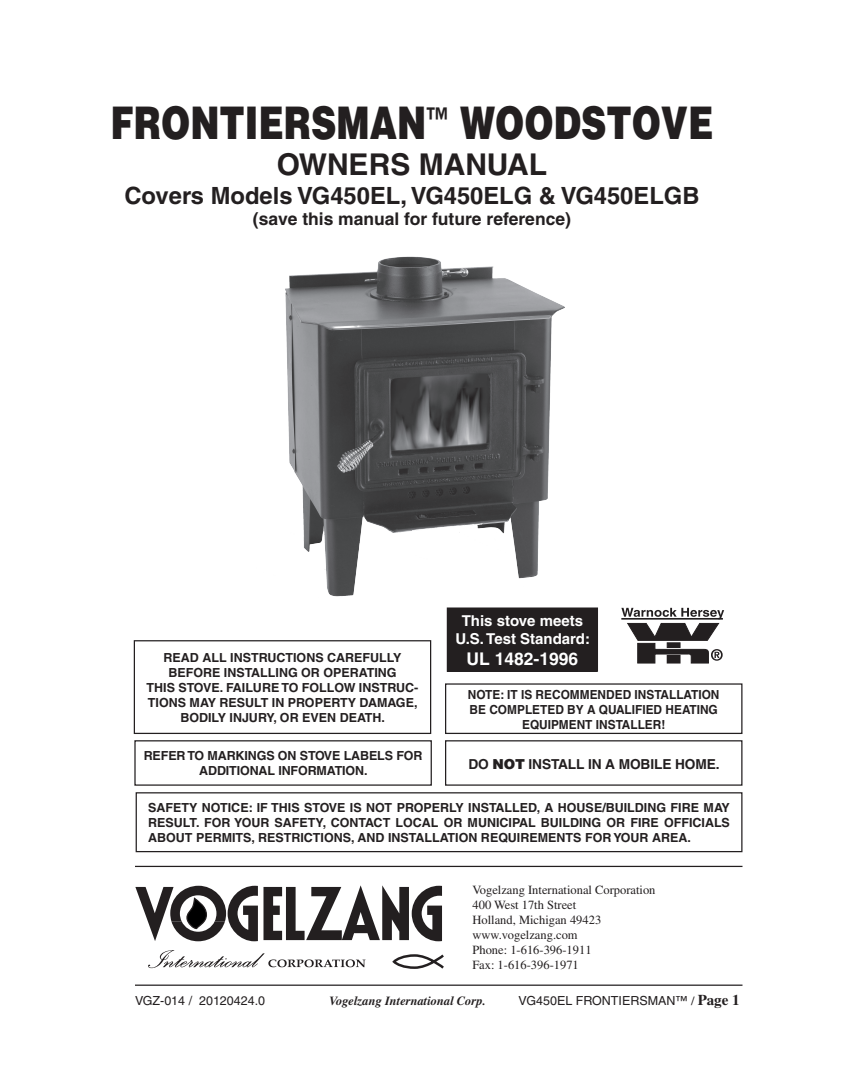
<style>
.page{position:relative;width:855px;height:1080px;background:#fff}
.page>*{position:absolute;margin:0;border:0;box-sizing:border-box;transform-origin:0 0}
.t1{font:900 45px "Helvetica";color:#231f20;scale:.78 1}
.t2{font:700 30px "Helvetica";color:#231f20}
.t3{font:700 23.75px "Helvetica";color:#231f20}
.t4{font:700 17.5px "Helvetica";color:#231f20}
.t5{font:700 17.5px "Helvetica";color:#fff}
.t6{font:700 15px/18px "Helvetica";color:#fff;text-align:center}
.t7{font:700 13.75px "Helvetica";letter-spacing:-.01em;color:#231f20}
.t8{font:900 13.75px "Helvetica";color:#231f20}
.t9{font:700 12.5px/15px "Helvetica";color:#231f20}
.t10{font:12.5px/15px "Times";color:#231f20}
.t11{font:700 12.5px/15px "Helvetica";color:#231f20;scale:.95 1}
.t12{font:12.5px "Helvetica";color:#231f20}
.t13{font:italic 700 12.5px "Times";color:#231f20}
.s1{font-weight:700}
.s2{font-family:"Times"}
.s3{font-family:"Times";font-weight:700;font-size:15px}
</style>
<div class="page">
<hr style="left:135px;top:985px;width:607px;height:1px;background:#231f20">
<img style="left:285px;top:256px;width:300px;height:360px">
<hr style="left:135px;top:866px;width:607px;height:1px;background:#231f20">
<svg style="left:135px;top:885px;width:307px;height:56px"></svg>
<svg style="left:148px;top:950px;width:217px;height:18px"></svg>
<svg style="left:392px;top:954px;width:52px;height:15px"></svg>
<div style="left:447px;top:608px;width:150px;height:63px;background:#231f20"></div>
<div style="left:447px;top:608px;width:151px;height:64px;border:1px solid #231f20"></div>
<svg style="left:621px;top:608px;width:103px;height:55px"></svg>
<div style="left:134px;top:640px;width:297px;height:94px;border:1px solid #231f20"></div>
<div style="left:445px;top:683px;width:297px;height:51px;border:1px solid #231f20"></div>
<div style="left:445px;top:740px;width:297px;height:46px;border:1px solid #231f20"></div>
<div style="left:134px;top:740px;width:298px;height:46px;border:1px solid #231f20"></div>
<div style="left:136px;top:792px;width:606px;height:60px;border:1px solid #231f20"></div>
<h1 class="t1" style="left:110px;top:94px;width:775px">FRONTIERSMAN<sup>™</sup> WOODSTOVE</h1>
<h2 class="t2" style="left:277px;top:147px;width:272px">OWNERS MANUAL</h2>
<h3 class="t3" style="left:124px;top:181px;width:577px">COVERS MODELS VG450EL, VG450ELG &amp; VG450ELGB</h3>
<h3 class="t4" style="left:253px;top:208px;width:320px">(SAVE THIS MANUAL FOR FUTURE REFERENCE)</h3>
<p class="t6" style="left:455px;top:611px;width:136px">THIS STOVE MEETS<br>U.S. TEST STANDARD:</p>
<p class="t9" style="left:164px;top:650px;width:10px">REA</p>
<p class="t9" style="left:190px;top:650px;width:22px">D ALL</p>
<p class="t9" style="left:230px;top:650px;width:116px">INSTRUCTIONS CARE</p>
<p class="t9" style="left:363px;top:650px;width:40px">FULLY</p>
<h3 class="t5" style="left:466px;top:648px;width:113px">UL 1482-1996</h3>
<p class="t9" style="left:168px;top:665px;width:183px">BEFORE INSTALLING OR OPERA</p>
<p class="t9" style="left:367px;top:665px;width:31px">TING</p>
<p class="t9" style="left:147px;top:680px;width:273px">THIS STOVE. FAILURE TO FOLLOW INSTRUC-</p>
<p class="t9" style="left:148px;top:695px;width:271px">TIONS MAY RESULT IN PROPERTY DAMAG E,</p>
<p class="t9" style="left:180px;top:710px;width:9px">BODI</p>
<p class="t9" style="left:212px;top:710px;width:175px">LY INJURY, OR EVEN DEATH.</p>
<p class="t11" style="left:468px;top:686px;width:100px">NOTE: IT IS RECOMM</p>
<p class="t11" style="left:590px;top:686px;width:138px">ENDED INSTALLATION</p>
<p class="t11" style="left:470px;top:701px;width:31px">BE COMP</p>
<p class="t11" style="left:522px;top:701px;width:205px">LETED BY A QUALIFI ED HEATING<br>EQUIPM ENT INSTALLER!</p>
<p class="t8" style="left:468px;top:755px;width:36px"><span class="s1">DO</span> NOT</p>
<p class="t7" style="left:529px;top:755px;width:100px">INSTALL IN A MOBI</p>
<p class="t7" style="left:654px;top:755px;width:67px">LE HOM E.</p>
<p class="t9" style="left:199px;top:748px;width:225px;text-indent:-55px">REFER TO MARKINGS ON STOVE LABELS FOR<br>ADDITIO</p>
<p class="t9" style="left:250px;top:763px;width:119px">NAL INFORMATION.</p>
<p class="t9" style="left:148px;top:800px;width:582px;text-indent:189px">E IS NOT PROPERLY INSTALLED, A HOUSE/BUILDING FIRE MAY<br>RESULT. FOR YOUR SAFETY, CONTACT LOCAL OR MUNICIP</p>
<p class="t9" style="left:148px;top:800px;width:63px">SAFETY NOTIC</p>
<p class="t9" style="left:240px;top:800px;width:82px">E: IF THIS STOV</p>
<p class="t9" style="left:519px;top:815px;width:153px">AL BUILDING OR FIRE OFFICI</p>
<p class="t9" style="left:705px;top:815px;width:26px">ALS</p>
<p class="t9" style="left:148px;top:830px;width:160px">ABOUT PERMITS, RESTRICTIO</p>
<p class="t9" style="left:334px;top:830px;width:359px">NS, AND INSTALLATION REQUIREMENTS FOR YOUR AREA.</p>
<p class="t10" style="left:472px;top:882px;width:185px">Vogelzang International Corporation<br>400 West 17th Street<br>Holland, Michigan 49423 www.vogelzang.com<br>Phone: 1-616-396-1911<br>Fax: 1-616-396-1971</p>
<p class="t12" style="left:135px;top:993px;width:132px">VGZ-014 / 20120424.0</p>
<p class="t13" style="left:329px;top:993px;width:158px">Vogelzang International Corp.</p>
<p class="t12" style="left:519px;top:993px;width:223px">VG450EL FRONTIERSMAN™ <span class="s2">/</span> <span class="s3">Page 1</span></p>
</div>
